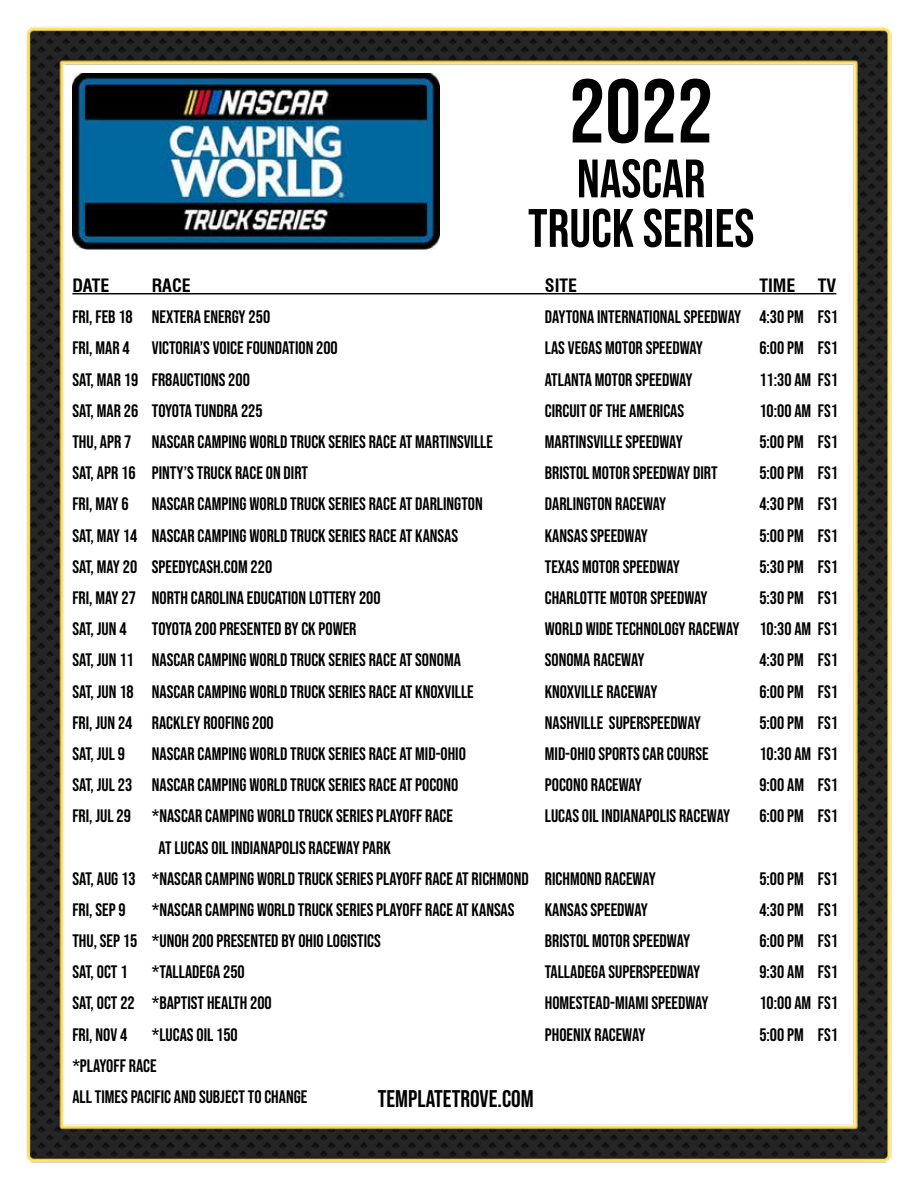
<style>
.page{position:relative;width:918px;height:1188px;background:#fff}
.page>*{position:absolute;margin:0;border:0;box-sizing:border-box;transform-origin:0 0}
.t1{font:90px "Bebas Neue";color:#000}
.t2{font:54px/49.5px "Bebas Neue";color:#000;text-align:center}
.t3{font:24px "Bebas Neue";color:#000}
.t4{font:18px/31.2px "Bebas Neue";color:#000}
.t5{font:700 condensed 18px "Swiss 721 BT";color:#000}
.s1{color:#fff}
</style>
<div class="page">
<img style="left:26px;top:26px;width:866px;height:1137px">
<img style="left:72px;top:73px;width:367px;height:176px">
<hr style="left:72px;top:293px;width:764px;height:1px;background:#000">
<h1 class="t1" style="left:569px;top:60px;width:145px">2022</h1>
<h2 class="t2" style="left:528px;top:153px;width:228px">NASCAR<br>TRUCK SERIES</h2>
<p class="t5" style="left:72px;top:275px;width:39px">DATE</p>
<p class="t5" style="left:152px;top:275px;width:41px">RACE</p>
<p class="t5" style="left:545px;top:275px;width:34px">SITE</p>
<p class="t5" style="left:759px;top:275px;width:79px">TIME TV</p>
<p class="t4" style="left:72px;top:301px;width:199px">FRI, FEB 18 NEXTERA ENERGY 250</p>
<p class="t4" style="left:545px;top:301px;width:295px">DAYTONA INTERNATIONAL SPEEDWAY 4:30 PM FS1</p>
<p class="t4" style="left:72px;top:332px;width:267px">FRI, MAR 4 VICTORIA’S VOICE FOUNDATION 200</p>
<p class="t4" style="left:545px;top:332px;width:160px">LAS VEGAS MOTOR SPEEDWAY</p>
<p class="t4" style="left:759px;top:332px;width:80px">6:00 PM FS1</p>
<p class="t4" style="left:72px;top:364px;width:179px">SAT, MAR 19 FR8AUCTIONS 200</p>
<p class="t4" style="left:545px;top:364px;width:149px">ATLANTA MOTOR SPEEDWAY</p>
<p class="t4" style="left:759px;top:364px;width:80px">11:30 AM FS1</p>
<p class="t4" style="left:72px;top:395px;width:192px">SAT, MAR 26 TOYOTA TUNDRA 225</p>
<p class="t4" style="left:545px;top:395px;width:141px">CIRCUIT OF THE AMERICAS</p>
<p class="t4" style="left:759px;top:395px;width:80px">10:00 AM FS1</p>
<p class="t4" style="left:72px;top:426px;width:422px">THU, APR 7 NASCAR CAMPING WORLD TRUCK SERIES RACE AT MARTINSVILLE</p>
<p class="t4" style="left:545px;top:426px;width:139px">MARTINSVILLE SPEEDWAY</p>
<p class="t4" style="left:759px;top:426px;width:80px">5:00 PM FS1</p>
<p class="t4" style="left:72px;top:457px;width:237px">SAT, APR 16 PINTY’S TRUCK RACE ON DIRT</p>
<p class="t4" style="left:545px;top:457px;width:174px">BRISTOL MOTOR SPEEDWAY DIRT</p>
<p class="t4" style="left:759px;top:457px;width:80px">5:00 PM FS1</p>
<p class="t4" style="left:72px;top:488px;width:58px">FRI, MAY 6</p>
<p class="t4" style="left:152px;top:488px;width:332px">NASCAR CAMPING WORLD TRUCK SERIES RACE AT DARLINGTON</p>
<p class="t4" style="left:545px;top:488px;width:123px">DARLINGTON RACEWAY</p>
<p class="t4" style="left:759px;top:488px;width:80px">4:30 PM FS1</p>
<p class="t4" style="left:72px;top:520px;width:387px">SAT, MAY 14 NASCAR CAMPING WORLD TRUCK SERIES RACE AT KANSAS</p>
<p class="t4" style="left:545px;top:520px;width:105px">KANSAS SPEEDWAY</p>
<p class="t4" style="left:759px;top:520px;width:80px">5:00 PM FS1</p>
<p class="t4" style="left:72px;top:551px;width:201px">SAT, MAY 20 SPEEDYCASH.COM 220</p>
<p class="t4" style="left:545px;top:551px;width:137px">TEXAS MOTOR SPEEDWAY</p>
<p class="t4" style="left:759px;top:551px;width:80px">5:30 PM FS1</p>
<p class="t4" style="left:72px;top:582px;width:310px">FRI, MAY 27 NORTH CAROLINA EDUCATION LOTTERY 200</p>
<p class="t4" style="left:545px;top:582px;width:164px">CHARLOTTE MOTOR SPEEDWAY</p>
<p class="t4" style="left:759px;top:582px;width:80px">5:30 PM FS1</p>
<p class="t4" style="left:72px;top:613px;width:56px">SAT, JUN 4</p>
<p class="t4" style="left:152px;top:613px;width:206px">TOYOTA 200 PRESENTED BY CK POWER</p>
<p class="t4" style="left:545px;top:613px;width:295px">WORLD WIDE TECHNOLOGY RACEWAY 10:30 AM FS1</p>
<p class="t4" style="left:72px;top:644px;width:390px">SAT, JUN 11 NASCAR CAMPING WORLD TRUCK SERIES RACE AT SONOMA</p>
<p class="t4" style="left:545px;top:644px;width:101px">SONOMA RACEWAY</p>
<p class="t4" style="left:759px;top:644px;width:80px">4:30 PM FS1</p>
<p class="t4" style="left:72px;top:676px;width:403px">SAT, JUN 18 NASCAR CAMPING WORLD TRUCK SERIES RACE AT KNOXVILLE</p>
<p class="t4" style="left:545px;top:676px;width:114px">KNOXVILLE RACEWAY</p>
<p class="t4" style="left:759px;top:676px;width:80px">6:00 PM FS1</p>
<p class="t4" style="left:72px;top:707px;width:203px">FRI, JUN 24 RACKLEY ROOFING 200</p>
<p class="t4" style="left:545px;top:707px;width:158px">NASHVILLE SUPERSPEEDWAY</p>
<p class="t4" style="left:759px;top:707px;width:80px">5:00 PM FS1</p>
<p class="t4" style="left:72px;top:738px;width:54px">SAT, JUL 9</p>
<p class="t4" style="left:152px;top:738px;width:316px">NASCAR CAMPING WORLD TRUCK SERIES RACE AT MID-OHIO</p>
<p class="t4" style="left:545px;top:738px;width:165px">MID-OHIO SPORTS CAR COURSE</p>
<p class="t4" style="left:759px;top:738px;width:80px">10:30 AM FS1</p>
<p class="t4" style="left:72px;top:769px;width:388px">SAT, JUL 23 NASCAR CAMPING WORLD TRUCK SERIES RACE AT POCONO</p>
<p class="t4" style="left:545px;top:769px;width:99px">POCONO RACEWAY</p>
<p class="t4" style="left:759px;top:769px;width:80px">9:00 AM FS1</p>
<p class="t4" style="left:72px;top:800px;width:382px">FRI, JUL 29 *NASCAR CAMPING WORLD TRUCK SERIES PLAYOFF RACE</p>
<p class="t4" style="left:545px;top:800px;width:187px">LUCAS OIL INDIANAPOLIS RACEWAY</p>
<p class="t4" style="left:759px;top:800px;width:80px">6:00 PM FS1</p>
<p class="t4" style="left:72px;top:831px;width:585px;text-indent:80px"><span class="s1">*</span>AT LUCAS OIL INDIANAPOLIS RACEWAY PARK<br>SAT, AUG 13 *NASCAR CAMPING WORLD TRUCK SERIES PLAYOFF RACE AT RICHMOND RICHMOND RACEWAY</p>
<p class="t4" style="left:759px;top:863px;width:80px">5:00 PM FS1</p>
<p class="t4" style="left:72px;top:894px;width:55px">FRI, SEP 9</p>
<p class="t4" style="left:152px;top:894px;width:364px">*NASCAR CAMPING WORLD TRUCK SERIES PLAYOFF RACE AT KANSAS</p>
<p class="t4" style="left:545px;top:894px;width:105px">KANSAS SPEEDWAY</p>
<p class="t4" style="left:759px;top:894px;width:80px">4:30 PM FS1</p>
<p class="t4" style="left:72px;top:925px;width:310px">THU, SEP 15 *UNOH 200 PRESENTED BY OHIO LOGISTICS</p>
<p class="t4" style="left:545px;top:925px;width:147px">BRISTOL MOTOR SPEEDWAY</p>
<p class="t4" style="left:759px;top:925px;width:80px">6:00 PM FS1</p>
<p class="t4" style="left:72px;top:956px;width:57px">SAT, OCT 1</p>
<p class="t4" style="left:152px;top:956px;width:94px">*TALLADEGA 250</p>
<p class="t4" style="left:545px;top:956px;width:157px">TALLADEGA SUPERSPEEDWAY</p>
<p class="t4" style="left:759px;top:956px;width:80px">9:30 AM FS1</p>
<p class="t4" style="left:72px;top:987px;width:201px">SAT, OCT 22 *BAPTIST HEALTH 200</p>
<p class="t4" style="left:545px;top:987px;width:165px">HOMESTEAD-MIAMI SPEEDWAY</p>
<p class="t4" style="left:759px;top:987px;width:80px">10:00 AM FS1</p>
<p class="t4" style="left:72px;top:1019px;width:56px">FRI, NOV 4</p>
<p class="t4" style="left:152px;top:1019px;width:87px">*LUCAS OIL 150</p>
<p class="t4" style="left:545px;top:1019px;width:102px">PHOENIX RACEWAY</p>
<p class="t4" style="left:759px;top:1019px;width:80px">5:00 PM FS1</p>
<p class="t4" style="left:72px;top:1050px;width:237px">*PLAYOFF RACE<br>ALL TIMES PACIFIC AND SUBJECT TO CHANGE</p>
<h3 class="t3" style="left:378px;top:1086px;width:158px">TEMPLATETROVE.COM</h3>
</div>
